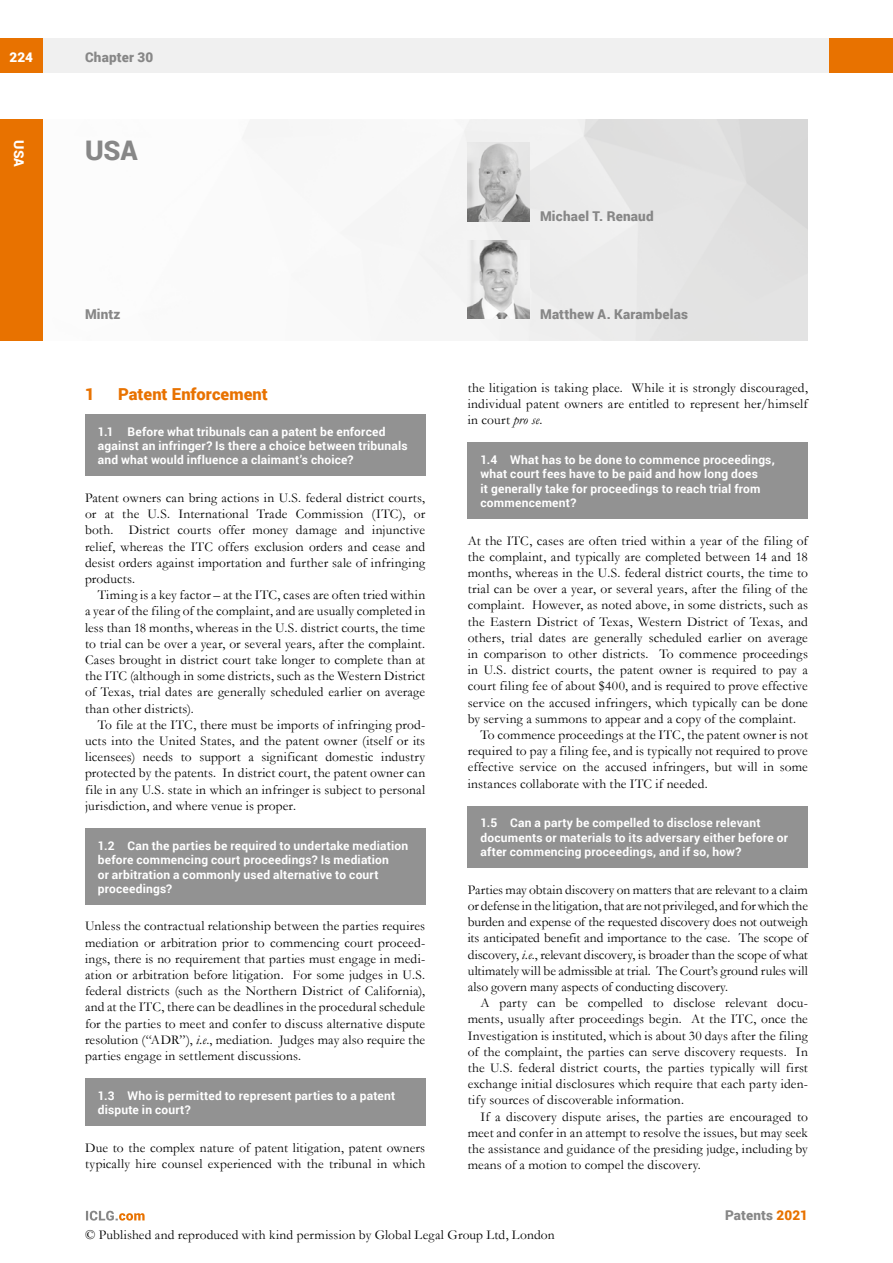
<style>
.page{position:relative;width:893px;height:1263px;background:#fff}
.page>*{position:absolute;margin:0;border:0;box-sizing:border-box;transform-origin:0 0}
.t1{font:900 27px "Roboto";color:#878787}
.t2{font:900 16.5px "Roboto";color:#e87200}
.t3{font:13.5px/16.2px "Garamond";letter-spacing:.01em;color:#000;text-align:justify}
.t4{font:900 13.5px "Roboto";letter-spacing:.015em;color:#878787}
.t5{font:900 13.5px "Roboto";letter-spacing:.01em;color:#fff}
.t6{font:700 12px/14.4px "Roboto";letter-spacing:.015em;color:#fff}
.s1{font-style:italic}
.s2{color:#e87200}
</style>
<div class="page">
<div style="left:43px;top:38px;width:786px;height:34px;background:#f0f0f0"></div>
<div style="left:0;top:38px;width:43px;height:34px;background:#e87200"></div>
<div style="left:829px;top:38px;width:64px;height:34px;background:#e87200"></div>
<svg style="left:86px;top:1211px;width:59px;height:9px"></svg>
<img style="left:243px;top:119px;width:565px;height:221px">
<div style="left:0;top:119px;width:43px;height:221px;background:#e87200"></div>
<img style="left:468px;top:240px;width:61px;height:79px">
<img style="left:468px;top:142px;width:61px;height:79px">
<div style="left:468px;top:443px;width:340px;height:76px;background:#929292"></div>
<div style="left:468px;top:806px;width:340px;height:62px;background:#929292"></div>
<div style="left:85px;top:415px;width:340px;height:61px;background:#929292"></div>
<div style="left:85px;top:829px;width:340px;height:76px;background:#929292"></div>
<div style="left:85px;top:1079px;width:340px;height:47px;background:#929292"></div>
<p class="t5" style="left:9px;top:48px;width:25px">224</p>
<p class="t4" style="left:85px;top:48px;width:70px">Chapter 30</p>
<p class="t5" style="left:29px;top:140px;width:28px;rotate:90deg">USA</p>
<h1 class="t1" style="left:85px;top:131px;width:54px">USA</h1>
<p class="t4" style="left:540px;top:207px;width:115px">Michael T. Renaud</p>
<p class="t4" style="left:85px;top:305px;width:37px">Mintz</p>
<p class="t4" style="left:540px;top:305px;width:149px">Matthew A. Karambelas</p>
<p class="t2" style="left:85px;top:382px;width:11px">1</p>
<p class="t2" style="left:118px;top:382px;width:151px">Patent Enforcement</p>
<p class="t6" style="left:98px;top:424px;width:311px">1.1 Before what tribunals can a patent be enforced against an infringer? Is there a choice between tribunals and what would influence a claimant’s choice?</p>
<p class="t3" style="left:85px;top:489px;width:342px">Patent owners can bring actions in U.S. federal district courts, or at the U.S. International Trade Commission (ITC), or both. District courts offer money damage and injunctive relief, whereas the ITC offers exclusion orders and cease and desist orders against importation and further sale of infringing products.</p>
<p class="t3" style="left:85px;top:586px;width:342px;text-indent:13px">Timing is a key factor – at the ITC, cases are often tried within a year of the filing of the complaint, and are usually completed in less than 18 months, whereas in the U.S. district courts, the time to trial can be over a year, or several years, after the complaint.<br>Cases brought in district court take longer to complete than at the ITC (although in some districts, such as the Western District of Texas, trial dates are generally scheduled earlier on average than other districts).</p>
<p class="t3" style="left:85px;top:716px;width:342px;text-indent:13px">To file at the ITC, there must be imports of infringing prod&shy;ucts into the United States, and the patent owner (itself or its licensees) needs to support a significant domestic industry protected by the patents. In district court, the patent owner can file in any U.S. state in which an infringer is subject to personal jurisdiction, and where venue is proper.</p>
<p class="t6" style="left:98px;top:838px;width:312px">1.2 Can the parties be required to undertake mediation before commencing court proceedings? Is mediation<br>or arbitration a commonly used alternative to court proceedings?</p>
<p class="t3" style="left:85px;top:918px;width:342px">Unless the contractual relationship between the parties requires mediation or arbitration prior to commencing court proceed&shy;ings, there is no requirement that parties must engage in medi&shy;ation or arbitration before litigation. For some judges in U.S. federal districts (such as the Northern District of California), and at the ITC, there can be deadlines in the procedural schedule for the parties to meet and confer to discuss alternative dispute resolution (“ADR”), <span class="s1">i.e</span>., mediation. Judges may also require the parties engage in settlement discussions.</p>
<p class="t6" style="left:98px;top:1088px;width:299px">1.3 Who is permitted to represent parties to a patent dispute in court?</p>
<p class="t3" style="left:85px;top:1139px;width:342px">Due to the complex nature of patent litigation, patent owners typically hire counsel experienced with the tribunal in which</p>
<p class="t3" style="left:468px;top:379px;width:342px">the litigation is taking place. While it is strongly discouraged, individual patent owners are entitled to represent her/himself in court <span class="s1">pro se</span>.</p>
<p class="t6" style="left:480px;top:452px;width:296px">1.4 What has to be done to commence proceedings, what court fees have to be paid and how long does<br>it generally take for proceedings to reach trial from commencement?</p>
<p class="t3" style="left:468px;top:532px;width:342px">At the ITC, cases are often tried within a year of the filing of</p>
<p class="t3" style="left:468px;top:548px;width:342px">the complaint, and typically are completed between 14 and 18</p>
<p class="t3" style="left:468px;top:564px;width:342px">months, whereas in the U.S. federal district courts, the time to</p>
<p class="t3" style="left:468px;top:580px;width:342px">trial can be over a year, or several years, after the filing of the</p>
<p class="t3" style="left:468px;top:597px;width:342px">complaint. However, as noted above, in some districts, such as</p>
<p class="t3" style="left:468px;top:613px;width:342px">the Eastern District of Texas, Western District of Texas, and</p>
<p class="t3" style="left:468px;top:629px;width:342px">others, trial dates are generally scheduled earlier on average</p>
<p class="t3" style="left:468px;top:645px;width:342px">in comparison to other districts. To commence proceedings</p>
<p class="t3" style="left:468px;top:661px;width:342px">in U.S. district courts, the patent owner is required to pay a</p>
<p class="t3" style="left:468px;top:678px;width:342px">court filing fee of about $400, and is required to prove effective</p>
<p class="t3" style="left:468px;top:694px;width:342px">service on the accused infringers, which typically can be done</p>
<p class="t3" style="left:468px;top:710px;width:330px">by serving a summons to appear and a copy of the complaint.</p>
<p class="t3" style="left:480px;top:726px;width:329px">To commence proceedings at the ITC, the patent owner is not</p>
<p class="t3" style="left:468px;top:742px;width:342px">required to pay a filing fee, and is typically not required to prove</p>
<p class="t3" style="left:468px;top:759px;width:342px">effective service on the accused infringers, but will in some</p>
<p class="t3" style="left:468px;top:775px;width:241px">instances collaborate with the ITC if needed.</p>
<p class="t6" style="left:480px;top:815px;width:309px">1.5 Can a party be compelled to disclose relevant documents or materials to its adversary either before or after commencing proceedings, and if so, how?</p>
<p class="t3" style="left:468px;top:881px;width:342px">Parties may obtain discovery on matters that are relevant to a claim or defense in the litigation, that are not privileged, and for which the burden and expense of the requested discovery does not outweigh its anticipated benefit and importance to the case. The scope of discovery, <span class="s1">i.e</span>., relevant discovery, is broader than the scope of what ultimately will be admissible at trial. The Court’s ground rules will also govern many aspects of conducting discovery.</p>
<p class="t3" style="left:468px;top:994px;width:342px;text-indent:13px">A party can be compelled to disclose relevant docu&shy;ments, usually after proceedings begin. At the ITC, once the Investigation is instituted, which is about 30 days after the filing of the complaint, the parties can serve discovery requests. In the U.S. federal district courts, the parties typically will first exchange initial disclosures which require that each party iden&shy;tify sources of discoverable information.</p>
<p class="t3" style="left:468px;top:1108px;width:342px;text-indent:13px">If a discovery dispute arises, the parties are encouraged to meet and confer in an attempt to resolve the issues, but may seek the assistance and guidance of the presiding judge, including by means of a motion to compel the discovery.</p>
<p class="t4" style="left:725px;top:1206px;width:84px">Patents <span class="s2">2021</span></p>
<p class="t3" style="left:85px;top:1226px;width:471px">© Published and reproduced with kind permission by Global Legal Group Ltd, London</p>
</div>
